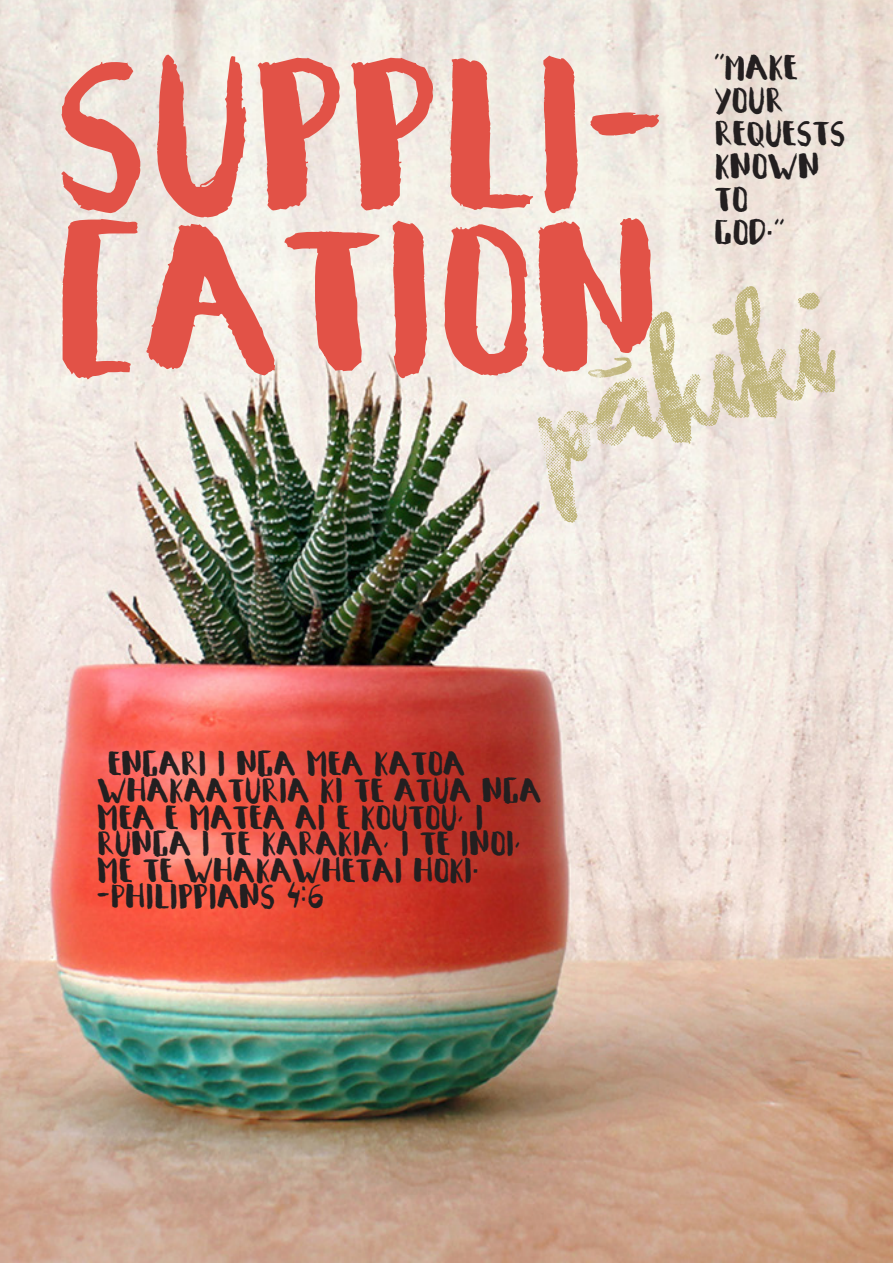
<style>
.page{position:relative;width:893px;height:1263px;background:#fff}
.page>*{position:absolute;margin:0;border:0;box-sizing:border-box;transform-origin:0 0}
.t1{font:187.65px "Chasing Embers";color:#bfb478}
.t2{font:118.05px/165px "Summeron";color:#e25247}
.t3{font:19.8px/33px "Summeron";color:#231f20}
.t4{font:19.2px/26.7px "Summeron";color:#231f20}
</style>
<div class="page">
<img style="left:0;top:0;width:893px;height:1263px">
<svg style="left:586px;top:354px;width:47px;height:29px"></svg>
<p class="t3" style="left:714px;top:49px;width:85px">“MAKE</p>
<p class="t3" style="left:714px;top:82px;width:70px">YOUR</p>
<p class="t3" style="left:714px;top:115px;width:133px">REQUESTS<br>KNOWN</p>
<p class="t3" style="left:714px;top:181px;width:35px">TO</p>
<p class="t3" style="left:714px;top:214px;width:72px">GOD.”</p>
<p class="t2" style="left:54px;top:40px;width:621px">SUPPLI-<br>CATION</p>
<p class="t1" style="left:518px;top:353px;width:305px;rotate:-16deg">pakiki</p>
<p class="t4" style="left:97px;top:748px;width:446px;text-indent:10px">ENGARI I NGA MEA KATOA<br>WHAKAATURIA KI TE ATUA NGA<br>MEA E MATEA AI E KOUTOU, I<br>RUNGA I TE KARAKIA, I TE INOI,<br>ME TE WHAKAWHETAI HOKI. -PHILIPPIANS 4:6</p>
</div>
